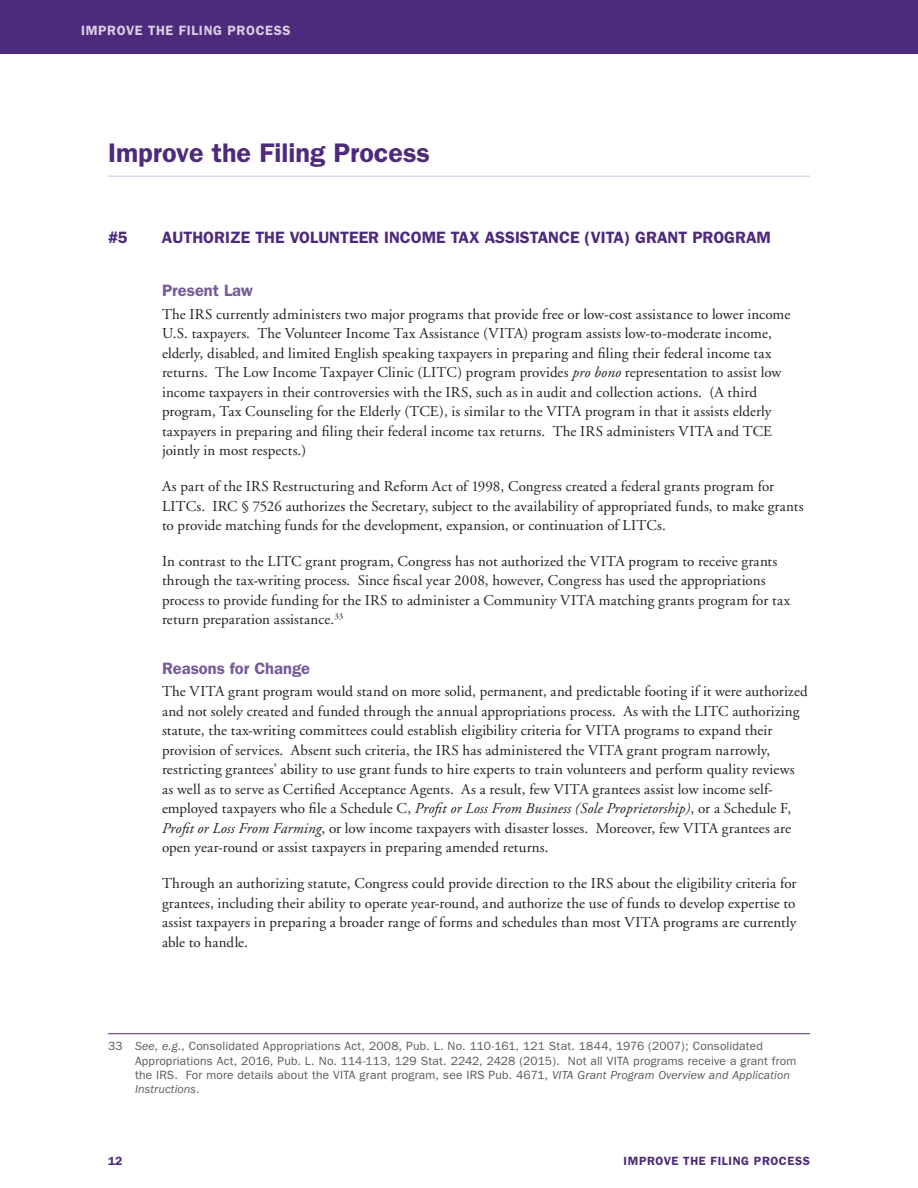
<style>
.page{position:relative;width:918px;height:1188px;background:#fff}
.page>*{position:absolute;margin:0;border:0;box-sizing:border-box;transform-origin:0 0}
.t1{font:600 27px "Franklin Gothic";color:#4d2a7b}
.t2{font:600 16.5px "Franklin Gothic";color:#4d2a7b}
.t3{font:600 16.5px "Franklin Gothic";color:#755c96}
.t4{font:15px/19.5px "Adobe Garamond";letter-spacing:.01em;color:#231f20}
.t5{font:600 13.5px "Franklin Gothic";letter-spacing:.05em;color:#d7cfe5}
.t6{font:12px/14.4px "Franklin Gothic";letter-spacing:.015em;color:#58595b}
.t7{font:600 12px "Franklin Gothic";letter-spacing:.05em;color:#4d2a7b}
.s1{font-style:italic}
</style>
<div class="page">
<div style="left:0;top:0;width:918px;height:54px;background:#4d2a7b"></div>
<hr style="left:108px;top:176px;width:702px;height:1px;background:#ddd7e9">
<hr style="left:108px;top:1033px;width:702px;height:1px;background:#4d2a7b">
<p class="t5" style="left:81px;top:26px;width:211px">IMPROVE THE FILING PROCESS</p>
<h2 class="t1" style="left:108px;top:143px;width:324px">Improve the Filing Process</h2>
<h3 class="t2" style="left:108px;top:231px;width:21px">#5</h3>
<h3 class="t2" style="left:162px;top:231px;width:611px">AUTHORIZE THE VOLUNTEER INCOME TAX ASSISTANCE (VITA) GRANT PROGRAM</h3>
<h4 class="t3" style="left:162px;top:285px;width:93px">Present Law</h4>
<p class="t4" style="left:162px;top:306px;width:630px">The IRS currently administers two major programs that provide free or low-cost assistance to lower income U.S. taxpayers. The Volunteer Income Tax Assistance (VITA) program assists low-to-moderate income, elderly, disabled, and limited English speaking taxpayers in preparing and filing their federal income tax returns. The Low Income Taxpayer Clinic (LITC) program provides <span class="s1">pro bono</span> representation to assist low income taxpayers in their controversies with the IRS, such as in audit and collection actions. (A third program, Tax Counseling for the Elderly (TCE), is similar to the VITA program in that it assists elderly taxpayers in preparing and filing their federal income tax returns. The IRS administers VITA and TCE jointly in most respects.)</p>
<p class="t4" style="left:162px;top:478px;width:643px">As part of the IRS Restructuring and Reform Act of 1998, Congress created a federal grants program for<br>LITCs. IRC § 7526 authorizes the Secretary, subject to the availability of appropriated funds, to make grants to provide matching funds for the development, expansion, or continuation of LITCs.</p>
<p class="t4" style="left:162px;top:553px;width:630px">In contrast to the LITC grant program, Congress has not authorized the VITA program to receive grants through the tax-writing process. Since fiscal year 2008, however, Congress has used the appropriations process to provide funding for the IRS to administer a Community VITA matching grants program for tax return preparation assistance.<sup>33</sup></p>
<h4 class="t3" style="left:162px;top:662px;width:150px">Reasons for Change</h4>
<p class="t4" style="left:162px;top:683px;width:647px">The VITA grant program would stand on more solid, permanent, and predictable footing if it were authorized and not solely created and funded through the annual appropriations process. As with the LITC authorizing statute, the tax-writing committees could establish eligibility criteria for VITA programs to expand their provision of services. Absent such criteria, the IRS has administered the VITA grant program narrowly, restricting grantees’ ability to use grant funds to hire experts to train volunteers and perform quality reviews as well as to serve as Certified Acceptance Agents. As a result, few VITA grantees assist low income self&shy;employed taxpayers who file a Schedule C, <span class="s1">Profit or Loss From Business (Sole Proprietorship)</span>, or a Schedule F, <span class="s1">Profit or Loss From Farming</span>, or low income taxpayers with disaster losses. Moreover, few VITA grantees are open year-round or assist taxpayers in preparing amended returns.</p>
<p class="t4" style="left:162px;top:875px;width:636px;text-align:justify">Through an authorizing statute, Congress could provide direction to the IRS about the eligibility criteria for grantees, including their ability to operate year-round, and authorize the use of funds to develop expertise to assist taxpayers in preparing a broader range of forms and schedules than most VITA programs are currently able to handle.</p>
<p class="t6" style="left:135px;top:1040px;width:663px;text-indent:-27px">33 <span class="s1">See</span>, <span class="s1">e.g</span>., Consolidated Appropriations Act, 2008, Pub. L. No. 110-161, 121 Stat. 1844, 1976 (2007); Consolidated Appropriations Act, 2016, Pub. L. No. 114-113, 129 Stat. 2242, 2428 (2015). Not all VITA programs receive a grant from the IRS. For more details about the VITA grant program, see IRS Pub. 4671, <span class="s1">VITA Grant Program Overview and Application Instructions</span>.</p>
<p class="t7" style="left:108px;top:1157px;width:16px">12</p>
<p class="t7" style="left:624px;top:1157px;width:188px">IMPROVE THE FILING PROCESS</p>
</div>
